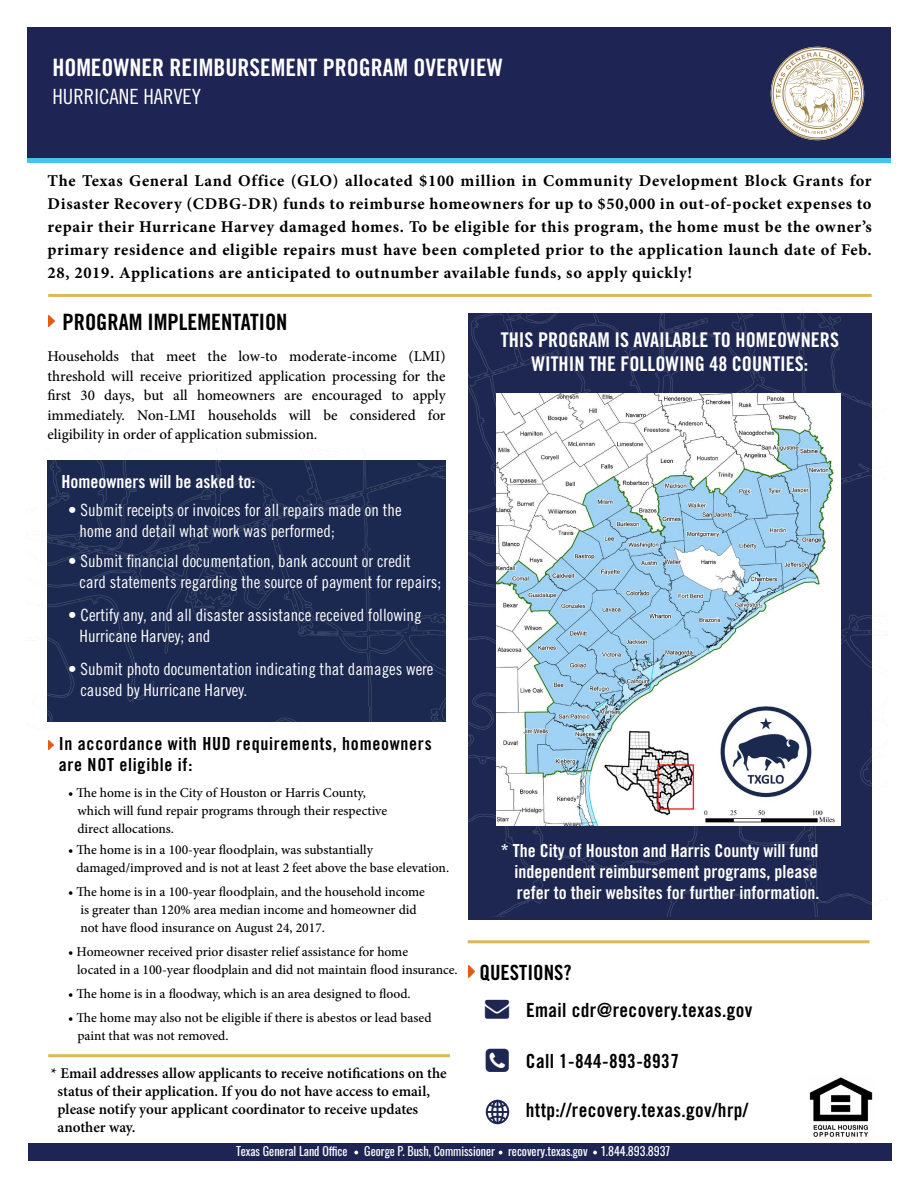
<style>
.page{position:relative;width:918px;height:1188px;background:#fff}
.page>*{position:absolute;margin:0;border:0;box-sizing:border-box;transform-origin:0 0}
.t1{font:24px "Trade Gothic Bold Cond Twenty";color:#fff}
.t2{font:22.5px "Trade Gothic Bold Cond Twenty";color:#000101}
.t3{font:21px "Trade Gothic Cond Eighteen";color:#fff}
.t4{font:21px "Trade Gothic Bold Cond Twenty";color:#000101}
.t5{font:20.25px/24px "Trade Gothic Bold Cond Twenty";color:#fff;text-align:center}
.t6{font:19.5px "Trade Gothic Bold Cond Twenty";letter-spacing:.02em;color:#000101}
.t7{font:18px/21px "Trade Gothic Bold Cond Twenty";color:#fff}
.t8{font:18px/21px "Trade Gothic Bold Cond Twenty";letter-spacing:.04em;color:#000101}
.t9{font:16.95px/21px "Trade Gothic Cond Eighteen";color:#fff}
.t10{font:700 16.5px/23.1px "Minion Pro";letter-spacing:.04em;color:#000;text-align:justify}
.t11{font:500 15px/19.5px "Minion Pro";letter-spacing:-.005em;color:#000;text-align:justify}
.t12{font:600 15px/18px "Minion Pro";color:#000}
.t13{font:500 13.5px/18px "Minion Pro";letter-spacing:-.005em;color:#000}
.t14{font:12px "Oswald";color:#fff}
</style>
<div class="page">
<div style="left:27px;top:27px;width:864px;height:133px;background:#1e2453"></div>
<hr style="left:27px;top:158px;width:864px;height:4px;background:#42c6ef">
<svg style="left:771px;top:47px;width:93px;height:93px"></svg>
<div style="left:28px;top:1143px;width:864px;height:17px;background:#1e2453"></div>
<svg style="left:354px;top:1151px;width:4px;height:3px"></svg>
<svg style="left:593px;top:1151px;width:4px;height:3px"></svg>
<img style="left:468px;top:313px;width:404px;height:604px">
<img style="left:47px;top:460px;width:399px;height:262px">
<svg style="left:48px;top:315px;width:7px;height:12px"></svg>
<svg style="left:49px;top:740px;width:5px;height:10px"></svg>
<svg style="left:469px;top:966px;width:6px;height:11px"></svg>
<hr style="left:48px;top:294px;width:824px;height:3px;background:#dcb858">
<hr style="left:468px;top:940px;width:402px;height:3px;background:#dcb858">
<hr style="left:48px;top:1054px;width:402px;height:3px;background:#dcb858">
<svg style="left:485px;top:1099px;width:25px;height:26px"></svg>
<img style="left:809px;top:1077px;width:64px;height:60px">
<img style="left:496px;top:394px;width:345px;height:432px">
<h1 class="t1" style="left:52px;top:53px;width:452px">HOMEOWNER REIMBURSEMENT PROGRAM OVERVIEW</h1>
<h3 class="t3" style="left:52px;top:84px;width:150px">HURRICANE HARVEY</h3>
<p class="t10" style="left:48px;top:169px;width:826px">The Texas General Land Office (GLO) allocated $100 million in Community Development Block Grants for Disaster Recovery (CDBG-DR) funds to reimburse homeowners for up to $50,000 in out-of-pocket expenses to repair their Hurricane Harvey damaged homes. To be eligible for this program, the home must be the owner’s primary residence and eligible repairs must have been completed prior to the application launch date of Feb.<br>28, 2019. Applications are anticipated to outnumber available funds, so apply quickly!</p>
<h2 class="t2" style="left:63px;top:309px;width:226px">PROGRAM IMPLEMENTATION</h2>
<p class="t11" style="left:47px;top:347px;width:400px">Households that meet the low-to moderate-income (LMI) threshold will receive prioritized application processing for the first 30 days, but all homeowners are encouraged to apply immediately. Non-LMI households will be considered for eligibility in order of application submission.</p>
<h3 class="t7" style="left:62px;top:471px;width:195px">Homeowners will be asked to:</h3>
<p class="t9" style="left:80px;top:500px;width:323px;text-indent:-11px">• Submit receipts or invoices for all repairs made on the home and detail what work was performed;</p>
<p class="t9" style="left:80px;top:551px;width:363px;text-indent:-11px">• Submit financial documentation, bank account or credit card statements regarding the source of payment for repairs;</p>
<p class="t9" style="left:80px;top:605px;width:344px;text-indent:-11px">• Certify any, and all disaster assistance received following<br>Hurricane Harvey; and</p>
<p class="t9" style="left:81px;top:659px;width:354px;text-indent:-12px">• Submit photo documentation indicating that damages were caused by Hurricane Harvey.</p>
<h3 class="t8" style="left:59px;top:733px;width:374px">In accordance with HUD requirements, homeowners are NOT eligible if:</h3>
<p class="t13" style="left:77px;top:784px;width:311px;text-indent:-9px">• The home is in the City of Houston or Harris County, which will fund repair programs through their respective direct allocations.</p>
<p class="t13" style="left:76px;top:841px;width:374px;text-indent:-8px">• The home is in a 100-year floodplain, was substantially damaged/improved and is not at least 2 feet above the base elevation.</p>
<p class="t13" style="left:80px;top:883px;width:346px;text-indent:-12px">• The home is in a 100-year floodplain, and the household income is greater than 120% area median income and homeowner did not have flood insurance on August 24, 2017.</p>
<p class="t13" style="left:77px;top:943px;width:382px;text-indent:-9px">• Homeowner received prior disaster relief assistance for home<br>located in a 100-year floodplain and did not maintain flood insurance.</p>
<p class="t13" style="left:68px;top:985px;width:344px">• The home is in a floodway, which is an area designed to flood.</p>
<p class="t13" style="left:77px;top:1009px;width:356px;text-indent:-9px">• The home may also not be eligible if there is abestos or lead based paint that was not removed.</p>
<p class="t12" style="left:58px;top:1064px;width:391px;text-indent:-7px">* Email addresses allow applicants to receive notifications on the status of their application. If you do not have access to email, please notify your applicant coordinator to receive updates another way.</p>
<h3 class="t5" style="left:501px;top:328px;width:340px">THIS PROGRAM IS AVAILABLE TO HOMEOWNERS<br>WITHIN THE FOLLOWING 48 COUNTIES:</h3>
<h3 class="t7" style="left:515px;top:840px;width:307px;text-indent:-14px">* The City of Houston and Harris County will fund independent reimbursement programs, please refer to their websites for further information.</h3>
<h3 class="t4" style="left:480px;top:960px;width:94px">QUESTIONS?</h3>
<h3 class="t6" style="left:526px;top:999px;width:228px">Email cdr@recovery.texas.gov</h3>
<h3 class="t6" style="left:526px;top:1049px;width:155px">Call 1-844-893-8937</h3>
<h3 class="t6" style="left:526px;top:1098px;width:224px">http://recovery.texas.gov/hrp/</h3>
<p class="t14" style="left:236px;top:1140px;width:113px">Texas General Land Office</p>
<p class="t14" style="left:364px;top:1140px;width:308px">George P. Bush, Commissioner recovery.texas.gov 1.844.893.8937</p>
</div>
